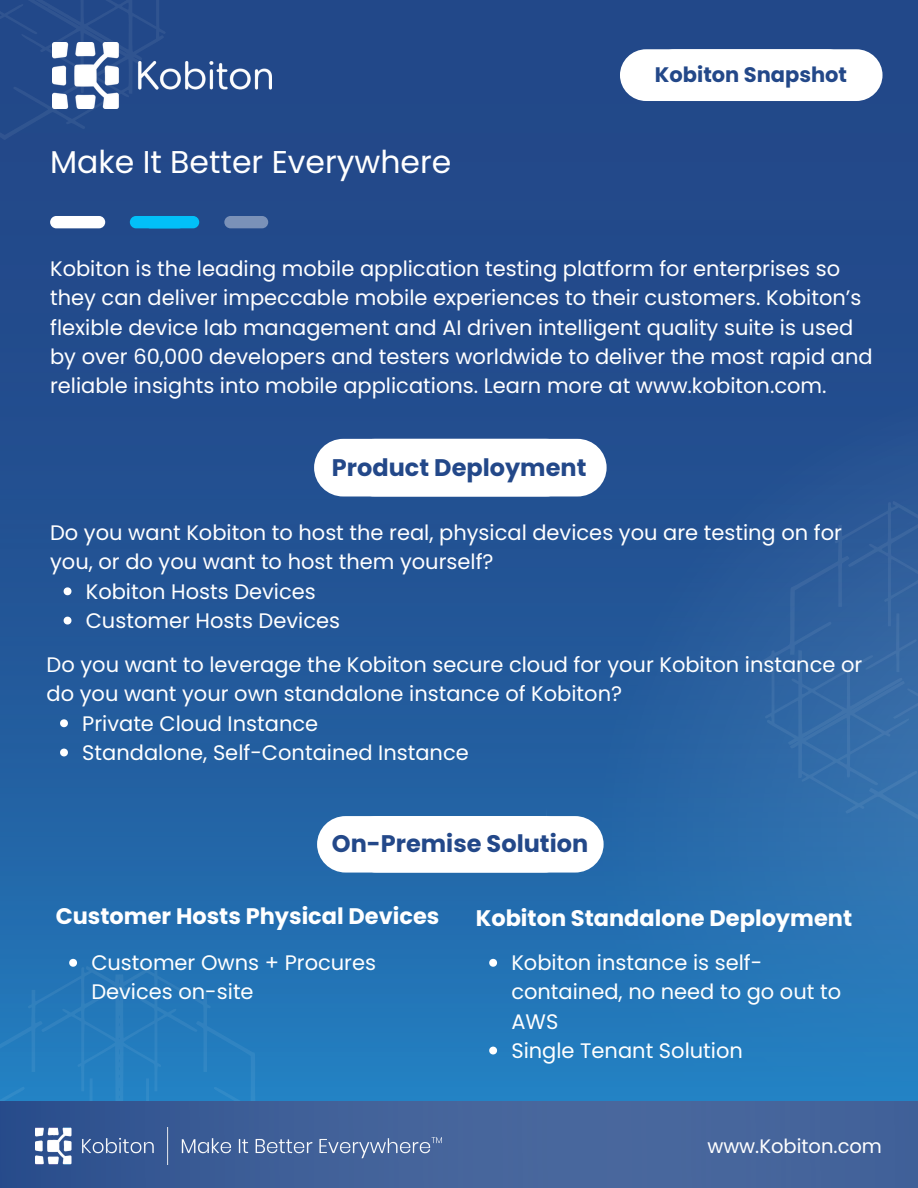
<style>
.page{position:relative;width:918px;height:1188px;background:#fff}
.page>*{position:absolute;margin:0;border:0;box-sizing:border-box;transform-origin:0 0}
.t1{font:31.5px "Poppins";color:#fff}
.t2{font:700 24px "Poppins";color:#234889}
.t3{font:700 22.5px "Poppins";color:#fff}
.t4{font:21px/29.2px "Poppins";color:#fff}
.t5{font:700 21px "Poppins";color:#234889}
.t6{font:19.5px "Poppins";color:#fff}
</style>
<div class="page">
<img style="left:0;top:0;width:918px;height:1101px">
<svg style="left:0;top:966px;width:286px;height:135px;background:#247bbc"></svg>
<svg style="left:58px;top:1078px;width:52px;height:23px"></svg>
<svg style="left:128px;top:1078px;width:54px;height:23px"></svg>
<div style="left:0;top:1101px;width:918px;height:87px;background:linear-gradient(to right,#345692,#4c6a9f)"></div>
<img style="left:36px;top:1128px;width:406px;height:37px">
<div style="left:50px;top:216px;width:55px;height:12px;background:#fff;border-radius:6px"></div>
<div style="left:130px;top:216px;width:55px;height:12px;background:#02c0f8;border-radius:6px"></div>
<div style="left:144px;top:216px;width:55px;height:12px;background:#02c0f8;border-radius:6px"></div>
<svg style="left:760px;top:501px;width:158px;height:323px;background:#3065a2"></svg>
<svg style="left:865px;top:613px;width:52px;height:59px;background:#3567a2"></svg>
<svg style="left:893px;top:687px;width:25px;height:32px"></svg>
<svg style="left:0;top:0;width:171px;height:140px;background:#234989"></svg>
<img style="left:52px;top:42px;width:220px;height:67px">
<div style="left:620px;top:49px;width:234px;height:52px;background:#fff;border-radius:26px"></div>
<div style="left:649px;top:49px;width:234px;height:52px;background:#fff;border-radius:26px"></div>
<div style="left:317px;top:816px;width:255px;height:57px;background:#fff;border-radius:28px"></div>
<div style="left:348px;top:816px;width:256px;height:57px;background:#fff;border-radius:28px"></div>
<svg style="left:69px;top:959px;width:8px;height:8px"></svg>
<svg style="left:489px;top:959px;width:8px;height:8px"></svg>
<svg style="left:489px;top:1047px;width:8px;height:7px"></svg>
<div style="left:224px;top:216px;width:44px;height:12px;background:#7a91b8;border-radius:6px"></div>
<div style="left:314px;top:439px;width:261px;height:57px;background:#fff;border-radius:29px"></div>
<div style="left:346px;top:439px;width:261px;height:57px;background:#fff;border-radius:29px"></div>
<svg style="left:64px;top:587px;width:7px;height:8px"></svg>
<svg style="left:64px;top:617px;width:7px;height:8px"></svg>
<svg style="left:60px;top:719px;width:8px;height:8px"></svg>
<svg style="left:60px;top:749px;width:8px;height:7px"></svg>
<h1 class="t1" style="left:50px;top:140px;width:403px">Make It Better Everywhere</h1>
<p class="t5" style="left:655px;top:60px;width:194px">Kobiton Snapshot</p>
<p class="t4" style="left:50px;top:254px;width:824px">Kobiton is the leading mobile application testing platform for enterprises so they can deliver impeccable mobile experiences to their customers. Kobiton’s flexible device lab management and AI driven intelligent quality suite is used by over 60,000 developers and testers worldwide to deliver the most rapid and reliable insights into mobile applications. Learn more at www.kobiton.com.</p>
<p class="t2" style="left:332px;top:451px;width:256px">Product Deployment</p>
<p class="t4" style="left:50px;top:518px;width:793px">Do you want Kobiton to host the real, physical devices you are testing on for you, or do you want to host them yourself?</p>
<p class="t4" style="left:86px;top:577px;width:256px">Kobiton Hosts Devices<br>Customer Hosts Devices</p>
<p class="t4" style="left:47px;top:650px;width:817px">Do you want to leverage the Kobiton secure cloud for your Kobiton instance or do you want your own standalone instance of Kobiton?</p>
<p class="t4" style="left:82px;top:709px;width:388px">Private Cloud Instance<br>Standalone, Self-Contained Instance</p>
<p class="t2" style="left:332px;top:827px;width:258px">On-Premise Solution</p>
<p class="t3" style="left:56px;top:900px;width:385px">Customer Hosts Physical Devices</p>
<p class="t3" style="left:476px;top:902px;width:378px">Kobiton Standalone Deployment</p>
<p class="t4" style="left:91px;top:948px;width:286px">Customer Owns + Procures<br>Devices on-site</p>
<p class="t4" style="left:511px;top:948px;width:331px">Kobiton instance is self&shy;contained, no need to go out to<br>AWS<br>Single Tenant Solution</p>
<p class="t6" style="left:707px;top:1133px;width:176px">www.Kobiton.com</p>
</div>
